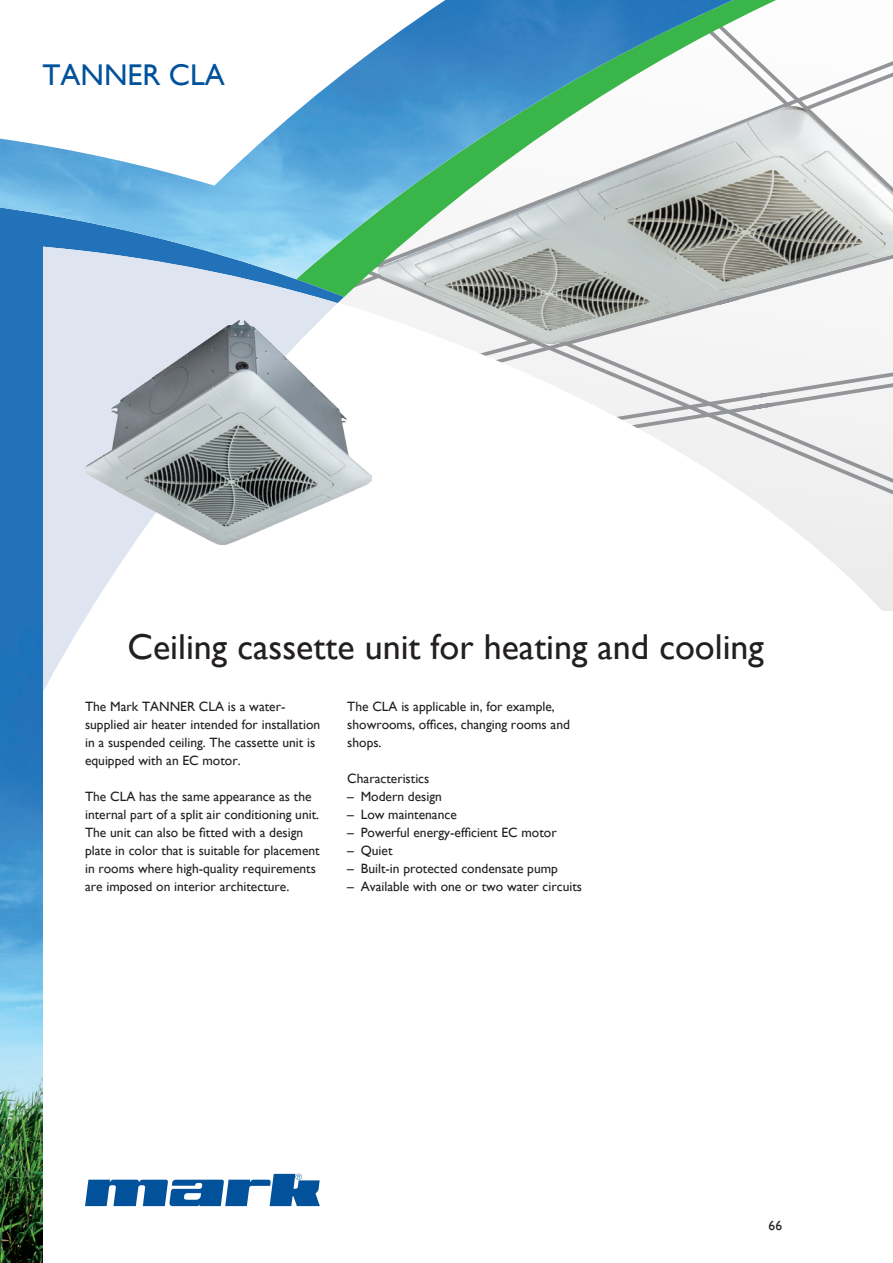
<style>
.page{position:relative;width:893px;height:1263px;background:#fff}
.page>*{position:absolute;margin:0;border:0;box-sizing:border-box;transform-origin:0 0}
.Kop1{font:36px "Gill Sans";color:#231f20}
.Product_naam{font:30px "Gill Sans";color:#01529a}
.Introtekst{font:13.5px/18px "Gill Sans";color:#231f20}
.Tussenkop_intro{font:13.5px "Gill Sans";color:#231f20}
</style>
<div class="page">
<svg style="left:85px;top:1174px;width:235px;height:32px"></svg>
<svg style="left:832px;top:61px;width:61px;height:535px"></svg>
<svg style="left:766px;top:74px;width:127px;height:481px"></svg>
<img style="left:864px;top:106px;width:29px;height:196px">
<svg style="left:344px;top:61px;width:520px;height:241px"></svg>
<svg style="left:343px;top:302px;width:550px;height:9px"></svg>
<svg style="left:368px;top:311px;width:525px;height:197px"></svg>
<svg style="left:344px;top:0;width:496px;height:297px"></svg>
<svg style="left:43px;top:279px;width:295px;height:412px"></svg>
<img style="left:0;top:0;width:733px;height:279px">
<img style="left:0;top:225px;width:43px;height:1038px">
<img style="left:85px;top:320px;width:287px;height:224px">
<p class="Product_naam" style="left:43px;top:57px;width:184px">TANNER CLA</p>
<p class="Kop1" style="left:128px;top:626px;width:638px">Ceiling cassette unit for heating and cooling</p>
<p class="Introtekst" style="left:85px;top:698px;width:237px">The Mark TANNER CLA is a water&shy;supplied air heater intended for installation in a suspended ceiling. The cassette unit is equipped with an EC motor.</p>
<p class="Introtekst" style="left:85px;top:788px;width:236px">The CLA has the same appearance as the internal part of a split air conditioning unit.<br>The unit can also be fitted with a design plate in color that is suitable for placement in rooms where high-quality requirements are imposed on interior architecture.</p>
<p class="Introtekst" style="left:347px;top:698px;width:224px">The CLA is applicable in, for example, showrooms, offices, changing rooms and shops.</p>
<p class="Tussenkop_intro" style="left:347px;top:771px;width:84px">Characteristics</p>
<p class="Introtekst" style="left:347px;top:788px;width:96px">– Modern design</p>
<p class="Introtekst" style="left:347px;top:806px;width:111px">– Low maintenance</p>
<p class="Introtekst" style="left:347px;top:824px;width:211px">– Powerful energy-efficient EC motor</p>
<p class="Introtekst" style="left:347px;top:842px;width:47px">– Quiet</p>
<p class="Introtekst" style="left:347px;top:860px;width:212px">– Built-in protected condensate pump</p>
<p class="Introtekst" style="left:347px;top:878px;width:236px">– Available with one or two water circuits</p>
<p class="Introtekst" style="left:769px;top:1216px;width:15px">66</p>
</div>
